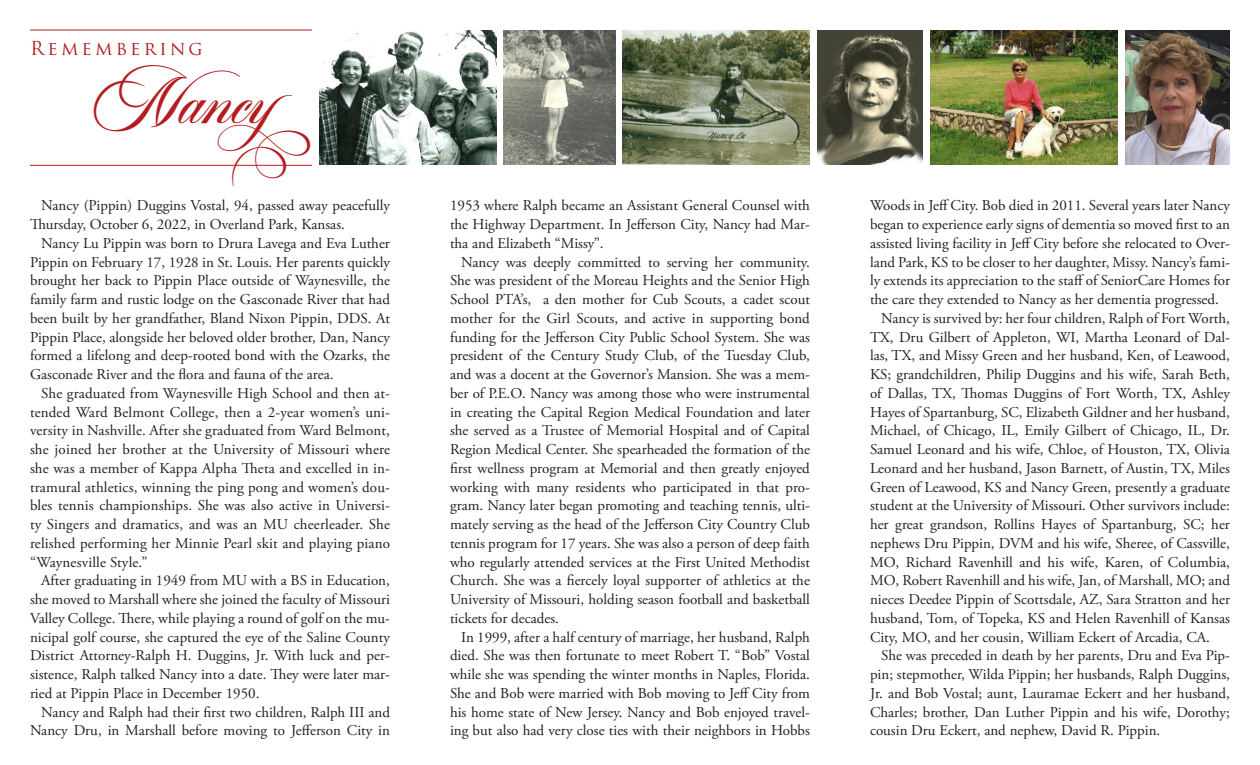
<style>
.page{position:relative;width:1260px;height:765px;background:#fff}
.page>*{position:absolute;margin:0;border:0;box-sizing:border-box;transform-origin:0 0}
.t1{font:700 45px "Aston Script";color:#b41c20}
.t2{font:18.75px "Trajan Pro";letter-spacing:.175em;color:#b41c20}
.t3{font:15px/18.8px "Adobe Garamond Pro";color:#231f20;text-align:justify}
</style>
<div class="page">
<img style="left:623px;top:30px;width:187px;height:135px">
<img style="left:1126px;top:30px;width:104px;height:135px">
<img style="left:504px;top:30px;width:111px;height:135px">
<img style="left:320px;top:30px;width:176px;height:135px">
<img style="left:818px;top:30px;width:104px;height:135px">
<img style="left:930px;top:30px;width:187px;height:135px">
<hr style="left:30px;top:165px;width:282px;height:1px;background:#b41c20">
<hr style="left:30px;top:30px;width:282px;height:1px;background:#b41c20">
<p class="t2" style="left:30px;top:37px;width:174px">Remembering</p>
<p class="t1" style="left:94px;top:81px;width:250px">Nancy</p>
<p class="t3" style="left:30px;top:197px;width:362px;text-indent:11px">Nancy (Pippin) Duggins Vostal, 94, passed away peacefully<br>Thursday, October 6, 2022, in Overland Park, Kansas.</p>
<p class="t3" style="left:30px;top:234px;width:362px;text-indent:11px">Nancy Lu Pippin was born to Drura Lavega and Eva Luther Pippin on February 17, 1928 in St. Louis. Her parents quickly brought her back to Pippin Place outside of Waynesville, the family farm and rustic lodge on the Gasconade River that had been built by her grandfather, Bland Nixon Pippin, DDS. At Pippin Place, alongside her beloved older brother, Dan, Nancy formed a lifelong and deep-rooted bond with the Ozarks, the Gasconade River and the flora and fauna of the area.</p>
<p class="t3" style="left:30px;top:384px;width:362px;text-indent:11px">She graduated from Waynesville High School and then at&shy;tended Ward Belmont College, then a 2-year women’s uni&shy;versity in Nashville. After she graduated from Ward Belmont, she joined her brother at the University of Missouri where she was a member of Kappa Alpha Theta and excelled in in&shy;tramural athletics, winning the ping pong and women’s dou&shy;bles tennis championships. She was also active in Universi&shy;ty Singers and dramatics, and was an MU cheerleader. She relished performing her Minnie Pearl skit and playing piano “Waynesville Style.”</p>
<p class="t3" style="left:30px;top:572px;width:362px;text-indent:11px">After graduating in 1949 from MU with a BS in Education, she moved to Marshall where she joined the faculty of Missouri Valley College. There, while playing a round of golf on the mu&shy;nicipal golf course, she captured the eye of the Saline County District Attorney-Ralph H. Duggins, Jr. With luck and per&shy;sistence, Ralph talked Nancy into a date. They were later mar&shy;ried at Pippin Place in December 1950.</p>
<p class="t3" style="left:30px;top:703px;width:362px;text-align:right">Nancy and Ralph had their first two children, Ralph III and<br>Nancy Dru, in Marshall before moving to Jefferson City in</p>
<p class="t3" style="left:450px;top:197px;width:362px">1953 where Ralph became an Assistant General Counsel with the Highway Department. In Jefferson City, Nancy had Mar&shy;tha and Elizabeth “Missy”.</p>
<p class="t3" style="left:450px;top:253px;width:362px;text-indent:11px">Nancy was deeply committed to serving her community.<br>She was president of the Moreau Heights and the Senior High School PTA’s, a den mother for Cub Scouts, a cadet scout mother for the Girl Scouts, and active in supporting bond funding for the Jefferson City Public School System. She was president of the Century Study Club, of the Tuesday Club, and was a docent at the Governor’s Mansion. She was a mem&shy;ber of P.E.O. Nancy was among those who were instrumental in creating the Capital Region Medical Foundation and later she served as a Trustee of Memorial Hospital and of Capital Region Medical Center. She spearheaded the formation of the first wellness program at Memorial and then greatly enjoyed working with many residents who participated in that pro&shy;gram. Nancy later began promoting and teaching tennis, ulti&shy;mately serving as the head of the Jefferson City Country Club tennis program for 17 years. She was also a person of deep faith who regularly attended services at the First United Methodist Church. She was a fiercely loyal supporter of athletics at the University of Missouri, holding season football and basketball tickets for decades.</p>
<p class="t3" style="left:450px;top:628px;width:362px;text-indent:11px">In 1999, after a half century of marriage, her husband, Ralph died. She was then fortunate to meet Robert T. “Bob” Vostal while she was spending the winter months in Naples, Florida.<br>She and Bob were married with Bob moving to Jeff City from his home state of New Jersey. Nancy and Bob enjoyed travel&shy;ing but also had very close ties with their neighbors in Hobbs</p>
<p class="t3" style="left:870px;top:197px;width:362px">Woods in Jeff City. Bob died in 2011. Several years later Nancy began to experience early signs of dementia so moved first to an assisted living facility in Jeff City before she relocated to Over&shy;land Park, KS to be closer to her daughter, Missy. Nancy’s fami&shy;ly extends its appreciation to the staff of SeniorCare Homes for the care they extended to Nancy as her dementia progressed.</p>
<p class="t3" style="left:870px;top:309px;width:362px;text-indent:11px">Nancy is survived by: her four children, Ralph of Fort Worth, TX, Dru Gilbert of Appleton, WI, Martha Leonard of Dal&shy;las, TX, and Missy Green and her husband, Ken, of Leawood, KS; grandchildren, Philip Duggins and his wife, Sarah Beth, of Dallas, TX, Thomas Duggins of Fort Worth, TX, Ashley Hayes of Spartanburg, SC, Elizabeth Gildner and her husband, Michael, of Chicago, IL, Emily Gilbert of Chicago, IL, Dr.<br>Samuel Leonard and his wife, Chloe, of Houston, TX, Olivia Leonard and her husband, Jason Barnett, of Austin, TX, Miles Green of Leawood, KS and Nancy Green, presently a graduate student at the University of Missouri. Other survivors include: her great grandson, Rollins Hayes of Spartanburg, SC; her nephews Dru Pippin, DVM and his wife, Sheree, of Cassville, MO, Richard Ravenhill and his wife, Karen, of Columbia, MO, Robert Ravenhill and his wife, Jan, of Marshall, MO; and nieces Deedee Pippin of Scottsdale, AZ, Sara Stratton and her husband, Tom, of Topeka, KS and Helen Ravenhill of Kansas City, MO, and her cousin, William Eckert of Arcadia, CA.</p>
<p class="t3" style="left:870px;top:647px;width:362px;text-indent:11px">She was preceded in death by her parents, Dru and Eva Pip&shy;pin; stepmother, Wilda Pippin; her husbands, Ralph Duggins, Jr. and Bob Vostal; aunt, Lauramae Eckert and her husband, Charles; brother, Dan Luther Pippin and his wife, Dorothy; cousin Dru Eckert, and nephew, David R. Pippin.</p>
</div>
